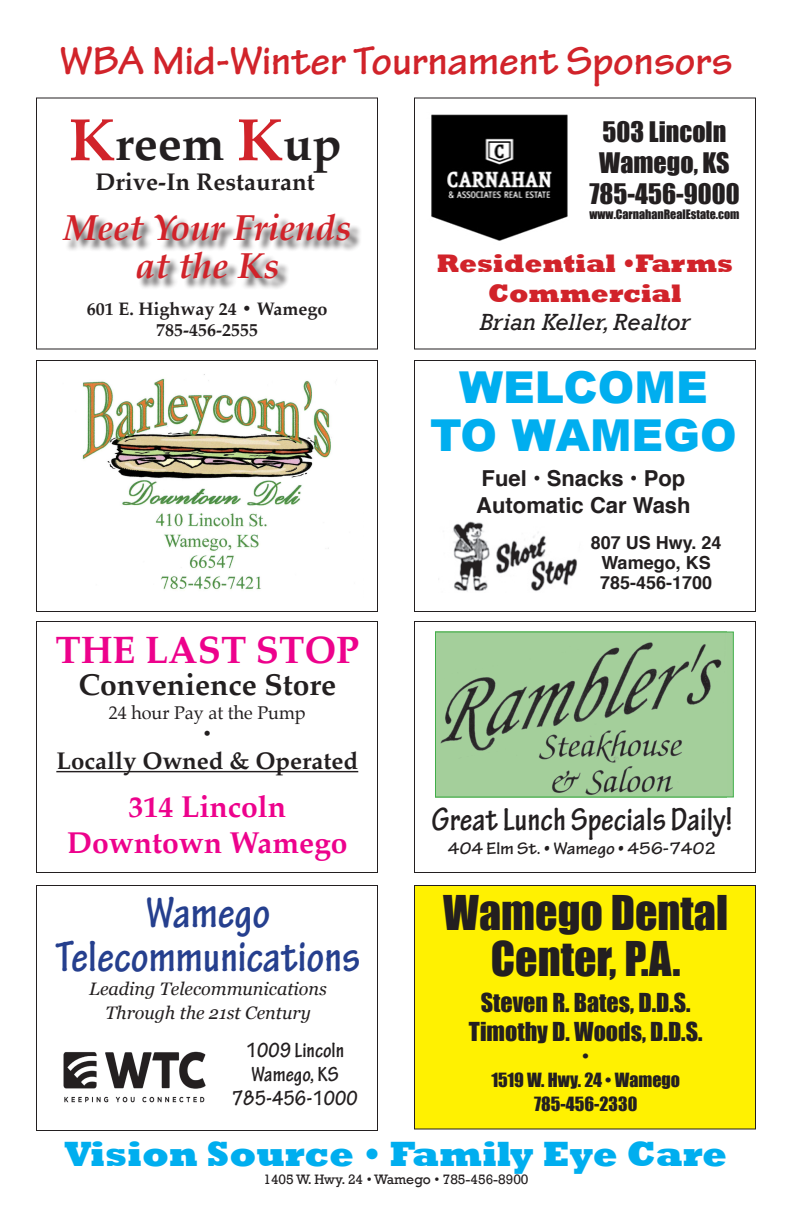
<style>
.page{position:relative;width:792px;height:1224px;background:#fff}
.page>*{position:absolute;margin:0;border:0;box-sizing:border-box;transform-origin:0 0}
.t1{font:700 48px "Palatino";color:#231f20}
.t2{font:700 condensed 46px "Tekton Pro";color:#253f8e}
.t3{font:44px "Impact";color:#231f20}
.t4{font:900 44px "Arial";color:#00aeef}
.t5{font:700 42px "Tekton Pro";color:#d1232a}
.t6{font:700 38px "Palatino";color:#ed028c}
.t7{font:800 36px "Rockwell";color:#00aeef}
.t8{font:italic 700 36px "Palatino";color:#d1232a}
.t9{font:700 condensed 34px "Tekton Pro";color:#231f20}
.t10{font:700 30px "Palatino";color:#ed028c}
.t11{font:700 30px "Palatino";color:#231f20}
.t12{font:26px "Impact";color:#231f20}
.t13{font:800 26px "Rockwell";color:#d1232a}
.t14{font:24px "Impact";color:#231f20}
.t15{font:700 24px "Palatino";color:#231f20}
.t16{font:italic 24px "Rockwell";color:#231f20}
.t17{font:700 condensed 22px "Tekton Pro";color:#231f20}
.t18{font:700 22px "Helvetica";color:#231f20}
.t19{font:italic 18px "Georgia";color:#231f20}
.t20{font:700 18px "Palatino";color:#231f20}
.t21{font:700 18px "Helvetica";color:#231f20}
.t22{font:18px "Impact";color:#231f20}
.t23{font:700 18px "Tekton Pro";color:#231f20}
.t24{font:18px "Palatino";color:#231f20}
.t25{font:14px "Rockwell";color:#231f20}
.t26{font:12px "Impact";color:#231f20}
.s1{font-size:60px;color:#d1232a}
</style>
<div class="page">
<div style="left:36px;top:360px;width:342px;height:252px;border:1px solid #231f20"></div>
<div style="left:414px;top:621px;width:342px;height:252px;border:1px solid #231f20"></div>
<div style="left:36px;top:621px;width:342px;height:252px;border:1px solid #231f20"></div>
<div style="left:414px;top:886px;width:342px;height:243px;background:#fff101"></div>
<div style="left:414px;top:885px;width:342px;height:245px;border:1px solid #231f20"></div>
<div style="left:36px;top:885px;width:342px;height:246px;border:1px solid #231f20"></div>
<div style="left:414px;top:360px;width:342px;height:252px;border:1px solid #231f20"></div>
<div style="left:36px;top:98px;width:342px;height:252px;border:1px solid #231f20"></div>
<div style="left:414px;top:98px;width:342px;height:252px;border:1px solid #231f20"></div>
<img style="left:438px;top:521px;width:139px;height:70px">
<div style="left:64px;top:215px;width:298px;height:75px;background:#231f20;opacity:.75"></div>
<img style="left:437px;top:634px;width:289px;height:162px">
<div style="left:435px;top:632px;width:299px;height:166px;border:1px solid #40ae49"></div>
<img style="left:431px;top:114px;width:137px;height:127px">
<img style="left:82px;top:374px;width:250px;height:216px">
<img style="left:63px;top:1051px;width:143px;height:52px">
<hr style="left:56px;top:771px;width:302px;height:1px;background:#231f20">
<p class="t5" style="left:59px;top:36px;width:675px">WBA Mid-Winter Tournament Sponsors</p>
<p class="t1" style="left:69px;top:103px;width:275px"><span class="s1">K</span>reem <span class="s1">K</span>up</p>
<p class="t15" style="left:96px;top:162px;width:221px">Drive-In Restaurant</p>
<p class="t8" style="left:64px;top:199px;width:290px">Meet Your Friends</p>
<p class="t8" style="left:136px;top:237px;width:146px">at the Ks</p>
<p class="t20" style="left:87px;top:293px;width:242px">601 E. Highway 24 • Wamego</p>
<p class="t20" style="left:156px;top:315px;width:103px">785-456-2555</p>
<p class="t12" style="left:603px;top:112px;width:125px">503 Lincoln</p>
<p class="t12" style="left:599px;top:143px;width:132px">Wamego, KS</p>
<p class="t12" style="left:589px;top:174px;width:152px">785-456-9000</p>
<p class="t26" style="left:590px;top:205px;width:151px">www.CarnahanRealEstate.com</p>
<p class="t13" style="left:437px;top:248px;width:298px">Residential •Farms</p>
<p class="t13" style="left:488px;top:278px;width:195px">Commercial</p>
<p class="t16" style="left:480px;top:308px;width:212px">Brian Keller, Realtor</p>
<p class="t6" style="left:55px;top:617px;width:305px">THE LAST STOP</p>
<p class="t11" style="left:79px;top:659px;width:259px">Convenience Store</p>
<p class="t24" style="left:109px;top:698px;width:198px">24 hour Pay at the Pump</p>
<p class="t20" style="left:202px;top:719px;width:12px">•</p>
<p class="t15" style="left:56px;top:741px;width:303px">Locally Owned &amp; Operated</p>
<p class="t10" style="left:129px;top:781px;width:159px">314 Lincoln</p>
<p class="t10" style="left:67px;top:817px;width:282px">Downtown Wamego</p>
<p class="t4" style="left:459px;top:356px;width:250px">WELCOME</p>
<p class="t4" style="left:430px;top:404px;width:308px">TO WAMEGO</p>
<p class="t18" style="left:482px;top:461px;width:205px">Fuel • Snacks • Pop</p>
<p class="t18" style="left:476px;top:487px;width:216px">Automatic Car Wash</p>
<p class="t21" style="left:591px;top:529px;width:132px">807 US Hwy. 24</p>
<p class="t21" style="left:601px;top:549px;width:111px">Wamego, KS</p>
<p class="t21" style="left:600px;top:569px;width:114px">785-456-1700</p>
<p class="t9" style="left:431px;top:800px;width:303px">Great Lunch Specials Daily!</p>
<p class="t23" style="left:448px;top:838px;width:270px">404 Elm St. • Wamego • 456-7402</p>
<p class="t3" style="left:443px;top:879px;width:286px">Wamego Dental</p>
<p class="t3" style="left:491px;top:925px;width:191px">Center, P.A.</p>
<p class="t14" style="left:481px;top:984px;width:211px">Steven R. Bates, D.D.S.</p>
<p class="t14" style="left:469px;top:1013px;width:235px">Timothy D. Woods, D.D.S.</p>
<p class="t22" style="left:583px;top:1042px;width:8px">•</p>
<p class="t22" style="left:491px;top:1066px;width:190px">1519 W. Hwy. 24 • Wamego</p>
<p class="t22" style="left:534px;top:1090px;width:105px">785-456-2330</p>
<p class="t2" style="left:146px;top:886px;width:126px">Wamego</p>
<p class="t2" style="left:56px;top:930px;width:306px">Telecommunications</p>
<p class="t19" style="left:89px;top:977px;width:239px">Leading Telecommunications</p>
<p class="t19" style="left:105px;top:1001px;width:207px">Through the 21st Century</p>
<p class="t17" style="left:246px;top:1038px;width:100px">1009 Lincoln</p>
<p class="t17" style="left:251px;top:1062px;width:89px">Wamego, KS</p>
<p class="t17" style="left:232px;top:1086px;width:128px">785-456-1000</p>
<p class="t7" style="left:65px;top:1133px;width:664px">Vision Source • Family Eye Care</p>
<p class="t25" style="left:263px;top:1171px;width:267px">1405 W. Hwy. 24 • Wamego • 785-456-8900</p>
</div>
